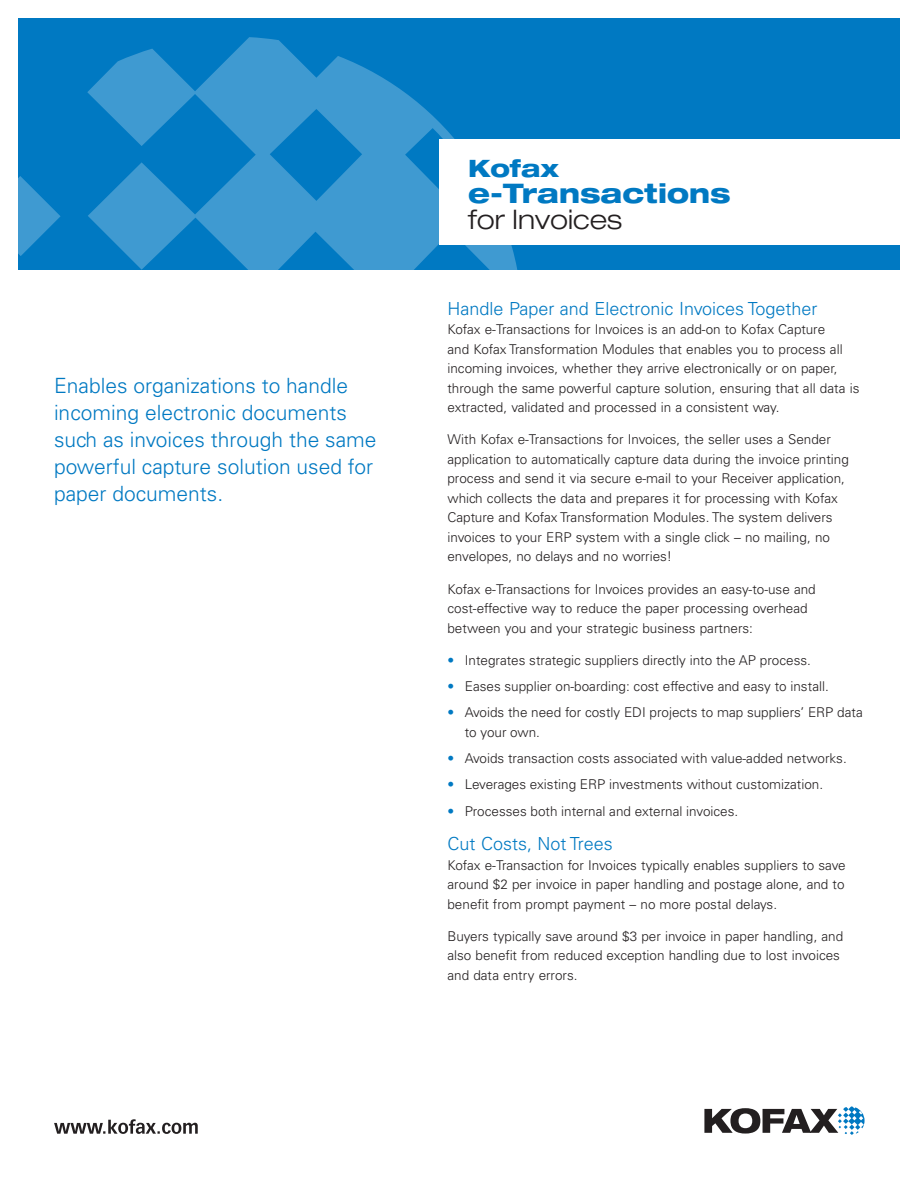
<style>
.page{position:relative;width:918px;height:1188px;background:#fff}
.page>*{position:absolute;margin:0;border:0;box-sizing:border-box;transform-origin:0 0}
.Title__reduce_fontsi{font:800 expanded 27px "Helvetica Neue";color:#0079c2}
.Title__reduce_fontsi-2{font:300 expanded 27px "Helvetica Neue";color:#231f20}
.Title__reduce_fontsi-3{font:800 expanded 24px "Helvetica Neue";color:#0079c2}
.Quote_US{font:300 21px/27px "Univers LT Std";color:#0079c2}
.Headline_US{font:300 18px "Univers LT Std";color:#0079c2}
.Body_US{font:300 13.5px/19.5px "Univers LT Std";color:#231f20}
.Bullets_US{font:300 13.5px/19.5px "Univers LT Std";color:#231f20}
.s1{color:#0079c2}
</style>
<div class="page">
<svg style="left:704px;top:1106px;width:161px;height:29px"></svg>
<svg style="left:54px;top:1119px;width:144px;height:15px"></svg>
<div style="left:18px;top:18px;width:882px;height:252px;background:#0079c2"></div>
<div style="left:439px;top:139px;width:470px;height:106px;background:#fff"></div>
<svg style="left:18px;top:176px;width:43px;height:80px"></svg>
<svg style="left:87px;top:37px;width:431px;height:233px;fill:#3f9ad1"></svg>
<p class="Quote_US" style="left:54px;top:372px;width:324px">Enables organizations to handle incoming electronic documents such as invoices through the same powerful capture solution used for paper documents.</p>
<p class="Title__reduce_fontsi-3" style="left:468px;top:153px;width:93px">Kofax</p>
<p class="Title__reduce_fontsi" style="left:468px;top:176px;width:264px">e-Transactions</p>
<p class="Title__reduce_fontsi-2" style="left:468px;top:203px;width:156px">for Invoices</p>
<p class="Headline_US" style="left:447px;top:297px;width:372px">Handle Paper and Electronic Invoices Together</p>
<p class="Body_US" style="left:447px;top:320px;width:414px">Kofax e-Transactions for Invoices is an add-on to Kofax Capture<br>and Kofax Transformation Modules that enables you to process all incoming invoices, whether they arrive electronically or on paper, through the same powerful capture solution, ensuring that all data is extracted, validated and processed in a consistent way.</p>
<p class="Body_US" style="left:447px;top:430px;width:403px">With Kofax e-Transactions for Invoices, the seller uses a Sender application to automatically capture data during the invoice printing process and send it via secure e-mail to your Receiver application, which collects the data and prepares it for processing with Kofax Capture and Kofax Transformation Modules. The system delivers invoices to your ERP system with a single click – no mailing, no envelopes, no delays and no worries!</p>
<p class="Body_US" style="left:447px;top:579px;width:370px">Kofax e-Transactions for Invoices provides an easy-to-use and cost-effective way to reduce the paper processing overhead between you and your strategic business partners:</p>
<p class="Bullets_US" style="left:447px;top:650px;width:365px"><span class="s1">•</span> Integrates strategic suppliers directly into the AP process.</p>
<p class="Bullets_US" style="left:447px;top:677px;width:383px"><span class="s1">•</span> Eases supplier on-boarding: cost effective and easy to install.</p>
<p class="Bullets_US" style="left:465px;top:703px;width:400px;text-indent:-17px"><span class="s1">•</span> Avoids the need for costly EDI projects to map suppliers’ ERP data to your own.</p>
<p class="Bullets_US" style="left:447px;top:749px;width:401px"><span class="s1">•</span> Avoids transaction costs associated with value-added networks.</p>
<p class="Bullets_US" style="left:447px;top:775px;width:377px"><span class="s1">•</span> Leverages existing ERP investments without customization.</p>
<p class="Bullets_US" style="left:447px;top:801px;width:292px"><span class="s1">•</span> Processes both internal and external invoices.</p>
<p class="Headline_US" style="left:447px;top:833px;width:167px">Cut Costs, Not Trees</p>
<p class="Body_US" style="left:447px;top:855px;width:400px;text-align:justify">Kofax e-Transaction for Invoices typically enables suppliers to save around $2 per invoice in paper handling and postage alone, and to benefit from prompt payment – no more postal delays.</p>
<p class="Body_US" style="left:447px;top:926px;width:397px">Buyers typically save around $3 per invoice in paper handling, and also benefit from reduced exception handling due to lost invoices and data entry errors.</p>
</div>
